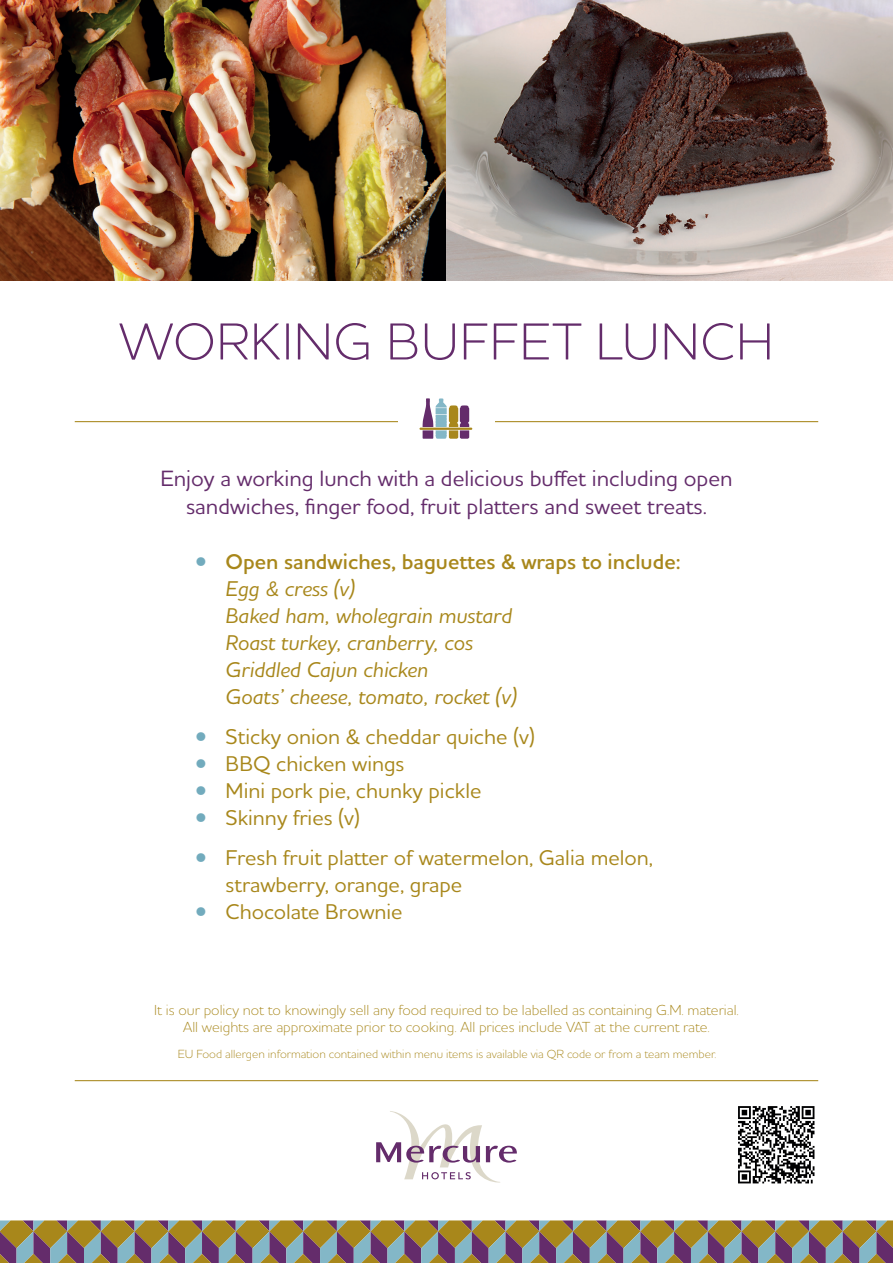
<style>
.page{position:relative;width:893px;height:1263px;background:#fff}
.page>*{position:absolute;margin:0;border:0;box-sizing:border-box;transform-origin:0 0}
.t1{font:300 52.8px "Houschka Alt Pro";letter-spacing:.015em;color:#642c6b}
.t2{font:500 22.5px/27.5px "Houschka Alt Pro";color:#642c6b;text-align:center}
.t3{font:500 21.75px/27px "Houschka Alt Pro";color:#a8871b}
.t4{font:italic 500 21.75px/27px "Houschka Alt Pro";color:#a8871b}
.t5{font:300 14.85px/17px "Houschka Alt Pro";color:#a8871b;text-align:center}
.t6{font:300 12px "Houschka Alt Pro";color:#a8871b}
.s1{font-weight:300;font-style:normal;color:#72abbd}
.s2{font-weight:600;font-style:normal}
.s3{font-weight:300;color:#72abbd}
</style>
<div class="page">
<svg style="left:0;top:1220px;width:893px;height:43px;background:#8d7d66"></svg>
<hr style="left:75px;top:421px;width:743px;height:1px;background:#a8871b">
<div style="left:398px;top:394px;width:97px;height:53px;background:#fff"></div>
<svg style="left:423px;top:398px;width:46px;height:41px"></svg>
<hr style="left:419px;top:428px;width:53px;height:2px;background:#a8871b">
<svg style="left:376px;top:1111px;width:141px;height:71px"></svg>
<hr style="left:75px;top:1080px;width:743px;height:1px;background:#a8871b">
<img style="left:0;top:0;width:893px;height:281px">
<img style="left:738px;top:1106px;width:77px;height:78px">
<h1 class="t1" style="left:119px;top:308px;width:656px">WORKING BUFFET LUNCH</h1>
<p class="t2" style="left:160px;top:464px;width:574px">Enjoy a working lunch with a delicious buffet including open sandwiches, finger food, fruit platters and sweet treats.</p>
<p class="t4" style="left:226px;top:548px;width:457px;text-indent:-30px"><span class="s1">•</span> <span class="s2">Open sandwiches, baguettes &amp; wraps to include:<br></span>Egg &amp; cress (v)<br>Baked ham, wholegrain mustard<br>Roast turkey, cranberry, cos<br>Griddled Cajun chicken<br>Goats’ cheese, tomato, rocket (v)</p>
<p class="t3" style="left:196px;top:723px;width:341px"><span class="s3">•</span> Sticky onion &amp; cheddar quiche (v)</p>
<p class="t3" style="left:196px;top:750px;width:210px"><span class="s3">•</span> BBQ chicken wings</p>
<p class="t3" style="left:196px;top:776px;width:288px"><span class="s3">•</span> Mini pork pie, chunky pickle</p>
<p class="t3" style="left:196px;top:803px;width:166px"><span class="s3">•</span> Skinny fries (v)</p>
<p class="t3" style="left:226px;top:843px;width:429px;text-indent:-30px"><span class="s3">•</span> Fresh fruit platter of watermelon, Galia melon, strawberry, orange, grape</p>
<p class="t3" style="left:196px;top:897px;width:209px"><span class="s3">•</span> Chocolate Brownie</p>
<p class="t5" style="left:154px;top:1001px;width:586px">It is our policy not to knowingly sell any food required to be labelled as containing G.M. material.<br>All weights are approximate prior to cooking. All prices include VAT at the current rate.</p>
<p class="t6" style="left:178px;top:1046px;width:540px">EU Food allergen information contained within menu items is available via QR code or from a team member.</p>
</div>
